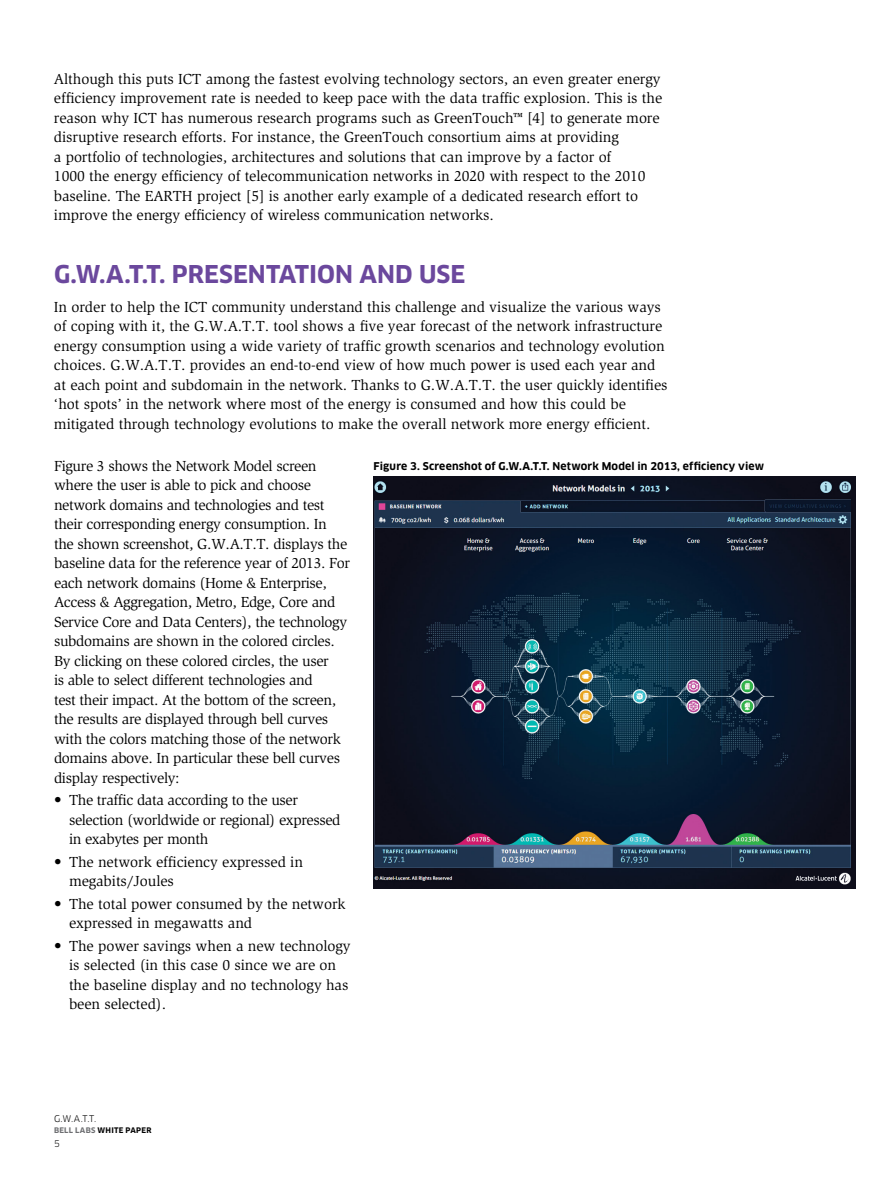
<style>
.page{position:relative;width:891px;height:1188px;background:#fff}
.page>*{position:absolute;margin:0;border:0;box-sizing:border-box;transform-origin:0 0}
.t1{font:700 24px "Clan OT";color:#6b489d}
.t2{font:15px/19.5px "Slimbach Std";letter-spacing:-.005em;color:#000}
.t3{font:15px/19.5px "Slimbach Std";letter-spacing:-.025em;color:#000}
.t4{font:700 10.5px "Clan OT";letter-spacing:.015em;color:#000}
.t5{font:9px "Clan OT";color:#000}
.t6{font:700 7.5px "Clan OT";letter-spacing:.03em;color:#000}
.s1{color:#6d6e71}
</style>
<div class="page">
<img style="left:374px;top:477px;width:481px;height:411px">
<p class="t2" style="left:54px;top:69px;width:610px">Although this puts ICT among the fastest evolving technology sectors, an even greater energy efficiency improvement rate is needed to keep pace with the data traffic explosion. This is the reason why ICT has numerous research programs such as GreenTouch™ [4] to generate more disruptive research efforts. For instance, the GreenTouch consortium aims at providing<br>a portfolio of technologies, architectures and solutions that can improve by a factor of<br>1000 the energy efficiency of telecommunication networks in 2020 with respect to the 2010 baseline. The EARTH project [5] is another early example of a dedicated research effort to improve the energy efficiency of wireless communication networks.</p>
<h1 class="t1" style="left:54px;top:260px;width:413px">G.W.A.T.T. PRESENTATION AND USE</h1>
<p class="t2" style="left:54px;top:297px;width:615px">In order to help the ICT community understand this challenge and visualize the various ways of coping with it, the G.W.A.T.T. tool shows a five year forecast of the network infrastructure energy consumption using a wide variety of traffic growth scenarios and technology evolution choices. G.W.A.T.T. provides an end-to-end view of how much power is used each year and at each point and subdomain in the network. Thanks to G.W.A.T.T. the user quickly identifies ‘hot spots’ in the network where most of the energy is consumed and how this could be mitigated through technology evolutions to make the overall network more energy efficient.</p>
<p class="t3" style="left:54px;top:456px;width:298px">Figure 3 shows the Network Model screen where the user is able to pick and choose network domains and technologies and test their corresponding energy consumption. In the shown screenshot, G.W.A.T.T. displays the baseline data for the reference year of 2013. For each network domains (Home &amp; Enterprise, Access &amp; Aggregation, Metro, Edge, Core and Service Core and Data Centers), the technology subdomains are shown in the colored circles.<br>By clicking on these colored circles, the user<br>is able to select different technologies and<br>test their impact. At the bottom of the screen, the results are displayed through bell curves with the colors matching those of the network domains above. In particular these bell curves display respectively:</p>
<p class="t3" style="left:69px;top:791px;width:273px;text-indent:-15px">• The traffic data according to the user selection (worldwide or regional) expressed in exabytes per month</p>
<p class="t2" style="left:69px;top:852px;width:236px;text-indent:-15px">• The network efficiency expressed in megabits/Joules</p>
<p class="t2" style="left:69px;top:894px;width:278px;text-indent:-15px">• The total power consumed by the network expressed in megawatts and</p>
<p class="t2" style="left:69px;top:936px;width:283px;text-indent:-15px">• The power savings when a new technology is selected (in this case 0 since we are on the baseline display and no technology has been selected).</p>
<p class="t4" style="left:374px;top:460px;width:392px">Figure 3. Screenshot of G.W.A.T.T. Network Model in 2013, efficiency view</p>
<p class="t5" style="left:54px;top:1113px;width:44px">G.W.A.T.T.</p>
<p class="t6" style="left:54px;top:1126px;width:99px"><span class="s1">BELL LABS</span> WHITE PAPER</p>
<p class="t5" style="left:54px;top:1139px;width:7px">5</p>
</div>
